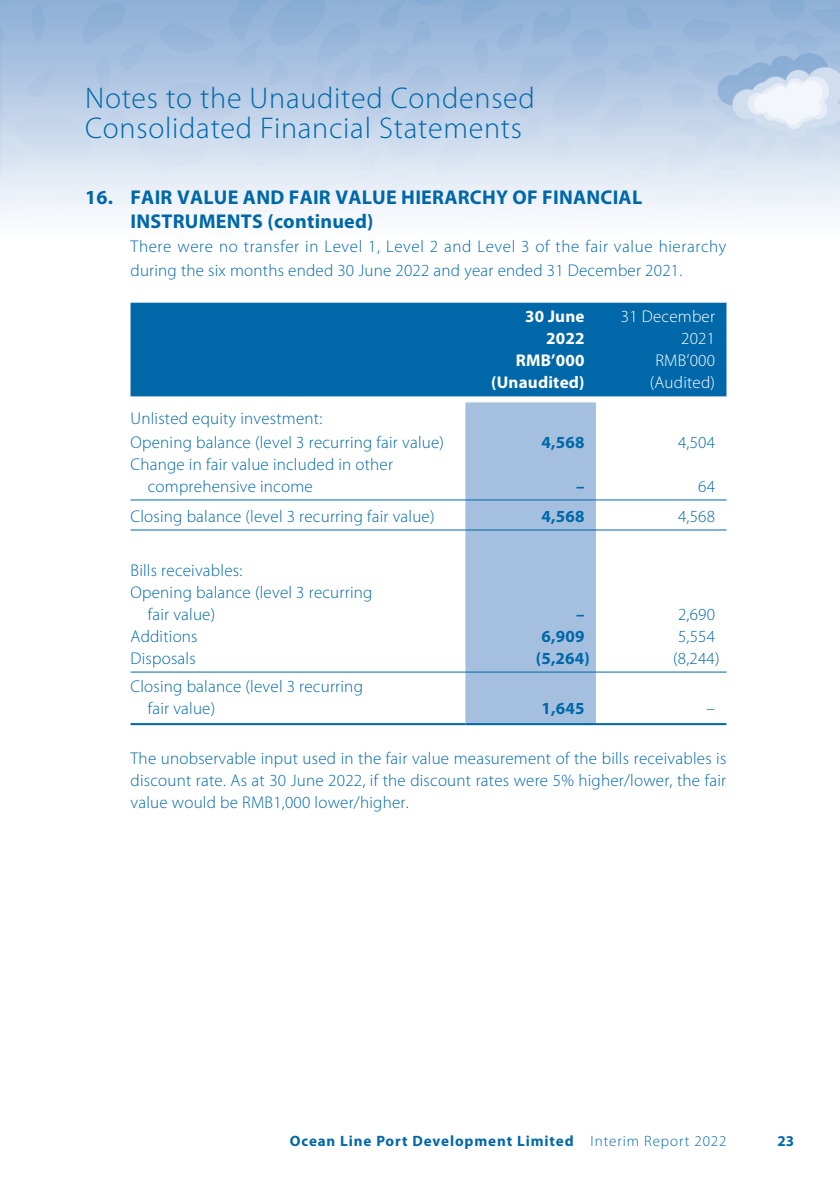
<style>
.page{position:relative;width:840px;height:1191px;background:#fff}
.page>*{position:absolute;margin:0;border:0;box-sizing:border-box;transform-origin:0 0}
.t1{font:300 30px/30px "Myriad Pro";letter-spacing:.025em;color:#0068a9}
._01_H1{font:700 20px/24px "Myriad Pro";letter-spacing:.01em;color:#0068a9}
._50_Table_txt{font:300 17px "Myriad Pro";letter-spacing:.015em;color:#0068a9}
._00_txt{font:300 17px/22px "Myriad Pro";letter-spacing:.015em;color:#0068a9;text-align:justify}
._00_txt-2{font:300 17px/24px "Myriad Pro";letter-spacing:.035em;color:#0068a9}
._50_Table_txt-2{font:300 17px "Myriad Pro";letter-spacing:.015em;color:#fff}
._50_Table_txt-3{font:700 17px "Myriad Pro";letter-spacing:.01em;color:#0068a9}
._50_Table_txt-4{font:700 17px "Myriad Pro";letter-spacing:.01em;color:#fff}
.t2{font:700 15px "Myriad Pro";letter-spacing:.06em;color:#0068a9}
.s1{font-weight:300}
</style>
<div class="page">
<img style="left:0;top:0;width:839px;height:726px">
<div style="left:130px;top:303px;width:596px;height:93px;background:#0068a9"></div>
<svg style="left:465px;top:402px;width:130px;height:321px;background:#a7c1df"></svg>
<hr style="left:130px;top:499px;width:335px;height:1px;background:#0068a9">
<hr style="left:465px;top:499px;width:130px;height:1px;background:#0068a9">
<hr style="left:595px;top:499px;width:131px;height:1px;background:#0068a9">
<hr style="left:130px;top:529px;width:335px;height:1px;background:#0068a9">
<hr style="left:465px;top:529px;width:130px;height:1px;background:#0068a9">
<hr style="left:595px;top:529px;width:131px;height:1px;background:#0068a9">
<hr style="left:130px;top:671px;width:335px;height:1px;background:#0068a9">
<hr style="left:465px;top:671px;width:130px;height:1px;background:#0068a9">
<hr style="left:595px;top:671px;width:131px;height:1px;background:#0068a9">
<hr style="left:130px;top:723px;width:335px;height:2px;background:#0068a9">
<hr style="left:465px;top:723px;width:130px;height:2px;background:#0068a9">
<hr style="left:595px;top:723px;width:131px;height:2px;background:#0068a9">
<h1 class="t1" style="left:85px;top:82px;width:451px">Notes to the Unaudited Condensed<br>Consolidated Financial Statements</h1>
<p class="_01_H1" style="left:130px;top:184px;width:513px;text-indent:-45px">16. FAIR VALUE AND FAIR VALUE HIERARCHY OF FINANCIAL<br>INSTRUMENTS (continued)</p>
<p class="_00_txt-2" style="left:130px;top:234px;width:597px">There were no transfer in Level 1, Level 2 and Level 3 of the fair value hierarchy during the six months ended 30 June 2022 and year ended 31 December 2021.</p>
<p class="_50_Table_txt-4" style="left:525px;top:305px;width:61px">30 June</p>
<p class="_50_Table_txt-4" style="left:546px;top:327px;width:40px">2022</p>
<p class="_50_Table_txt-2" style="left:620px;top:306px;width:96px">31 December</p>
<p class="_50_Table_txt-2" style="left:680px;top:328px;width:35px">2021</p>
<p class="_50_Table_txt-4" style="left:515px;top:349px;width:70px">RMB’000</p>
<p class="_50_Table_txt-2" style="left:655px;top:350px;width:61px">RMB’000</p>
<p class="_50_Table_txt-4" style="left:491px;top:371px;width:95px">(Unaudited)</p>
<p class="_50_Table_txt-2" style="left:649px;top:372px;width:67px">(Audited)</p>
<p class="_50_Table_txt" style="left:130px;top:408px;width:193px">Unlisted equity investment:</p>
<p class="_50_Table_txt" style="left:130px;top:432px;width:315px">Opening balance (level 3 recurring fair value)</p>
<p class="_50_Table_txt-3" style="left:541px;top:431px;width:44px">4,568</p>
<p class="_50_Table_txt" style="left:677px;top:432px;width:39px">4,504</p>
<p class="_50_Table_txt" style="left:130px;top:454px;width:264px">Change in fair value included in other</p>
<p class="_50_Table_txt" style="left:148px;top:476px;width:166px">comprehensive income</p>
<p class="_50_Table_txt-3" style="left:575px;top:475px;width:10px">–</p>
<p class="_50_Table_txt" style="left:697px;top:476px;width:18px">64</p>
<p class="_50_Table_txt" style="left:130px;top:506px;width:305px">Closing balance (level 3 recurring fair value)</p>
<p class="_50_Table_txt-3" style="left:541px;top:505px;width:44px">4,568</p>
<p class="_50_Table_txt" style="left:677px;top:506px;width:39px">4,568</p>
<p class="_50_Table_txt" style="left:130px;top:560px;width:113px">Bills receivables:</p>
<p class="_50_Table_txt" style="left:130px;top:582px;width:243px">Opening balance (level 3 recurring</p>
<p class="_50_Table_txt" style="left:148px;top:604px;width:69px">fair value)</p>
<p class="_50_Table_txt-3" style="left:575px;top:603px;width:10px">–</p>
<p class="_50_Table_txt" style="left:677px;top:604px;width:39px">2,690</p>
<p class="_50_Table_txt" style="left:130px;top:626px;width:69px">Additions</p>
<p class="_50_Table_txt-3" style="left:541px;top:625px;width:44px">6,909</p>
<p class="_50_Table_txt" style="left:677px;top:626px;width:39px">5,554</p>
<p class="_50_Table_txt" style="left:130px;top:648px;width:67px">Disposals</p>
<p class="_50_Table_txt-3" style="left:535px;top:647px;width:56px">(5,264)</p>
<p class="_50_Table_txt" style="left:672px;top:648px;width:48px">(8,244)</p>
<p class="_50_Table_txt" style="left:130px;top:676px;width:234px">Closing balance (level 3 recurring</p>
<p class="_50_Table_txt" style="left:148px;top:698px;width:69px">fair value)</p>
<p class="_50_Table_txt-3" style="left:541px;top:697px;width:44px">1,645</p>
<p class="_50_Table_txt" style="left:706px;top:698px;width:10px">–</p>
<p class="_00_txt" style="left:130px;top:746px;width:597px">The unobservable input used in the fair value measurement of the bills receivables is discount rate. As at 30 June 2022, if the discount rates were 5% higher/lower, the fair value would be RMB1,000 lower/higher.</p>
<p class="t2" style="left:289px;top:1131px;width:438px">Ocean Line Port Development Limited <span class="s1">Interim Report 2022</span></p>
<p class="t2" style="left:777px;top:1131px;width:18px">23</p>
</div>
